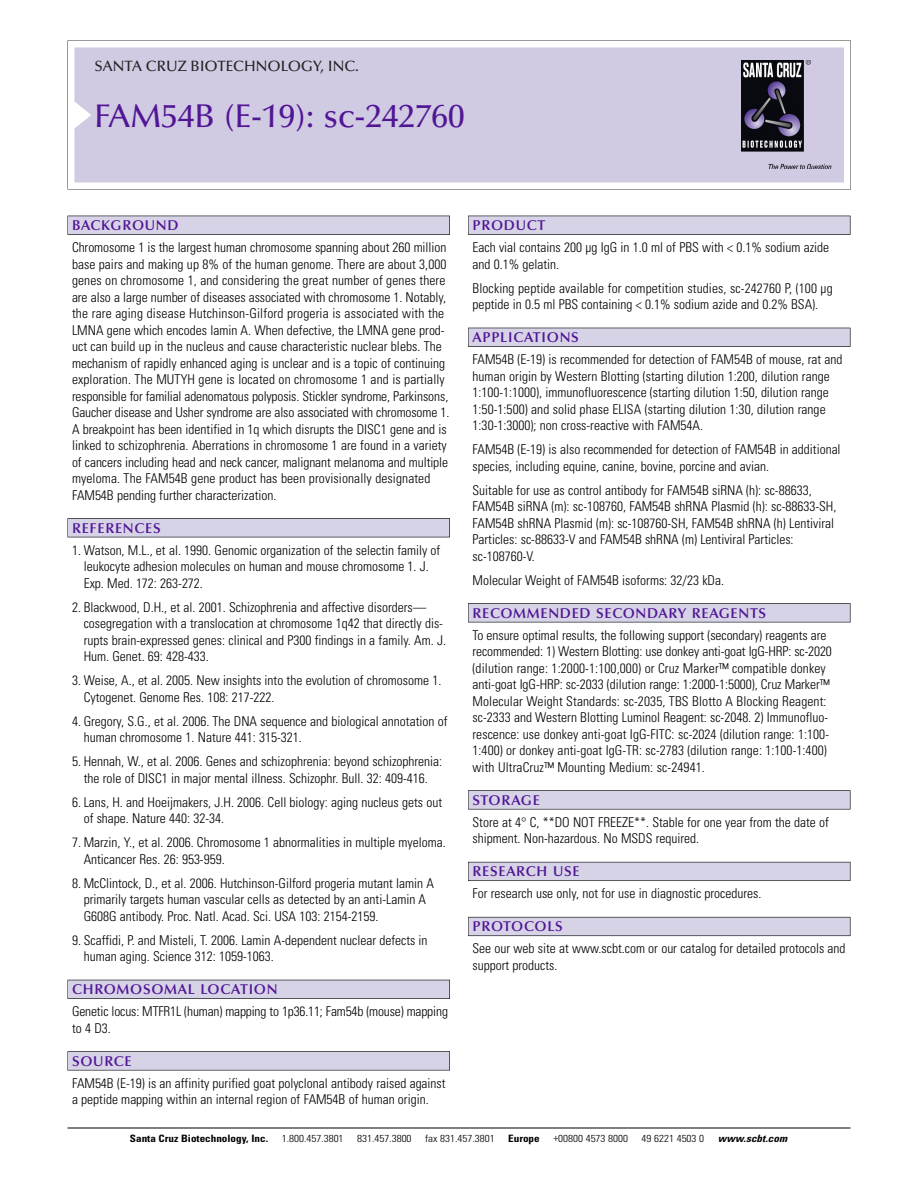
<style>
.page{position:relative;width:918px;height:1188px;background:#fff}
.page>*{position:absolute;margin:0;border:0;box-sizing:border-box;transform-origin:0 0}
.t1{font:500 33px "Optima";color:#511695}
.t2{font:500 15px "Optima";color:#231f20}
.t3{font:600 14.25px "Optima";letter-spacing:.05em;color:#511695}
.t4{font:300 condensed 13.5px/16.5px "Univers";color:#000}
.t5{font:300 condensed 10.2px "Univers";color:#000;scale:1.1 1}
.t6{font:700 condensed 10.2px "Univers";color:#000;scale:1.1 1}
.t7{font:italic 700 condensed 10.2px "Univers";letter-spacing:.005em;color:#000;scale:1.1 1}
</style>
<div class="page">
<svg style="left:68px;top:40px;width:783px;height:149px"></svg>
<div style="left:74px;top:47px;width:770px;height:135px;background:#d1cae3"></div>
<img style="left:741px;top:60px;width:90px;height:108px">
<div style="left:68px;top:216px;width:382px;height:19px;background:#525155"></div>
<div style="left:68px;top:216px;width:381px;height:18px;background:#d7d3e7"></div>
<div style="left:68px;top:518px;width:382px;height:19px;background:#525155"></div>
<div style="left:68px;top:519px;width:381px;height:18px;background:#d7d3e7"></div>
<div style="left:68px;top:980px;width:382px;height:19px;background:#525158"></div>
<div style="left:68px;top:980px;width:381px;height:18px;background:#d7d3e7"></div>
<div style="left:68px;top:1051px;width:382px;height:19px;background:#575759"></div>
<div style="left:68px;top:1052px;width:381px;height:18px;background:#d7d3e7"></div>
<div style="left:468px;top:216px;width:382px;height:19px;background:#525155"></div>
<div style="left:468px;top:216px;width:382px;height:18px;background:#d7d3e7"></div>
<div style="left:468px;top:328px;width:382px;height:19px;background:#515055"></div>
<div style="left:468px;top:328px;width:382px;height:18px;background:#d7d3e7"></div>
<div style="left:468px;top:603px;width:382px;height:19px;background:#545357"></div>
<div style="left:468px;top:604px;width:382px;height:18px;background:#d7d3e7"></div>
<div style="left:468px;top:790px;width:382px;height:19px;background:#575759"></div>
<div style="left:468px;top:791px;width:382px;height:18px;background:#d7d3e7"></div>
<div style="left:468px;top:862px;width:382px;height:19px;background:#5b5a62"></div>
<div style="left:468px;top:862px;width:382px;height:18px;background:#d7d3e7"></div>
<div style="left:468px;top:917px;width:382px;height:19px;background:#66646e"></div>
<div style="left:468px;top:917px;width:382px;height:18px;background:#d7d3e7"></div>
<hr style="left:68px;top:1128px;width:782px;height:1px;background:#000">
<p class="t2" style="left:94px;top:61px;width:266px">SANTA CRUZ BIOTECHNOLOGY, INC.</p>
<h1 class="t1" style="left:94px;top:103px;width:372px">FAM54B (E-19): sc-242760</h1>
<p class="t3" style="left:72px;top:219px;width:108px">BACKGROUND</p>
<p class="t4" style="left:72px;top:240px;width:379px">Chromosome 1 is the largest human chromosome spanning about 260 million base pairs and making up 8% of the human genome. There are about 3,000 genes on chromosome 1, and considering the great number of genes there are also a large number of diseases associated with chromosome 1. Notably, the rare aging disease Hutchinson-Gilford progeria is associated with the LMNA gene which encodes lamin A. When defective, the LMNA gene prod&shy;uct can build up in the nucleus and cause characteristic nuclear blebs. The mechanism of rapidly enhanced aging is unclear and is a topic of continuing exploration. The MUTYH gene is located on chromosome 1 and is partially responsible for familial adenomatous polyposis. Stickler syndrome, Parkinsons, Gaucher disease and Usher syndrome are also associated with chromosome 1.<br>A breakpoint has been identified in 1q which disrupts the DISC1 gene and is linked to schizophrenia. Aberrations in chromosome 1 are found in a variety of cancers including head and neck cancer, malignant melanoma and multiple myeloma. The FAM54B gene product has been provisionally designated FAM54B pending further characterization.</p>
<p class="t3" style="left:72px;top:522px;width:90px">REFERENCES</p>
<p class="t4" style="left:84px;top:543px;width:358px;text-indent:-12px">1. Watson, M.L., et al. 1990. Genomic organization of the selectin family of leukocyte adhesion molecules on human and mouse chromosome 1. J.<br>Exp. Med. 172: 263-272.</p>
<p class="t4" style="left:84px;top:600px;width:364px;text-indent:-12px">2. Blackwood, D.H., et al. 2001. Schizophrenia and affective disorders— cosegregation with a translocation at chromosome 1q42 that directly dis&shy;rupts brain-expressed genes: clinical and P300 findings in a family. Am. J.<br>Hum. Genet. 69: 428-433.</p>
<p class="t4" style="left:84px;top:673px;width:359px;text-indent:-12px">3. Weise, A., et al. 2005. New insights into the evolution of chromosome 1.<br>Cytogenet. Genome Res. 108: 217-222.</p>
<p class="t4" style="left:84px;top:714px;width:365px;text-indent:-12px">4. Gregory, S.G., et al. 2006. The DNA sequence and biological annotation of human chromosome 1. Nature 441: 315-321.</p>
<p class="t4" style="left:72px;top:754px;width:372px;text-align:center">5. Hennah, W., et al. 2006. Genes and schizophrenia: beyond schizophrenia: the role of DISC1 in major mental illness. Schizophr. Bull. 32: 409-416.</p>
<p class="t4" style="left:84px;top:795px;width:360px;text-indent:-12px">6. Lans, H. and Hoeijmakers, J.H. 2006. Cell biology: aging nucleus gets out of shape. Nature 440: 32-34.</p>
<p class="t4" style="left:84px;top:835px;width:364px;text-indent:-12px">7. Marzin, Y., et al. 2006. Chromosome 1 abnormalities in multiple myeloma.<br>Anticancer Res. 26: 953-959.</p>
<p class="t4" style="left:84px;top:876px;width:352px;text-indent:-12px">8. McClintock, D., et al. 2006. Hutchinson-Gilford progeria mutant lamin A primarily targets human vascular cells as detected by an anti-Lamin A<br>G608G antibody. Proc. Natl. Acad. Sci. USA 103: 2154-2159.</p>
<p class="t4" style="left:84px;top:933px;width:345px;text-indent:-12px">9. Scaffidi, P. and Misteli, T. 2006. Lamin A-dependent nuclear defects in human aging. Science 312: 1059-1063.</p>
<p class="t3" style="left:72px;top:984px;width:207px">CHROMOSOMAL LOCATION</p>
<p class="t4" style="left:72px;top:1004px;width:378px">Genetic locus: MTFR1L (human) mapping to 1p36.11; Fam54b (mouse) mapping to 4 D3.</p>
<p class="t3" style="left:72px;top:1055px;width:61px">SOURCE</p>
<p class="t4" style="left:72px;top:1076px;width:375px">FAM54B (E-19) is an affinity purified goat polyclonal antibody raised against a peptide mapping within an internal region of FAM54B of human origin.</p>
<p class="t3" style="left:473px;top:219px;width:74px">PRODUCT</p>
<p class="t4" style="left:473px;top:240px;width:358px">Each vial contains 200 µg IgG in 1.0 ml of PBS with &lt; 0.1% sodium azide and 0.1% gelatin.</p>
<p class="t4" style="left:473px;top:281px;width:362px">Blocking peptide available for competition studies, sc-242760 P, (100 µg peptide in 0.5 ml PBS containing &lt; 0.1% sodium azide and 0.2% BSA).</p>
<p class="t3" style="left:473px;top:332px;width:108px">APPLICATIONS</p>
<p class="t4" style="left:473px;top:352px;width:371px">FAM54B (E-19) is recommended for detection of FAM54B of mouse, rat and human origin by Western Blotting (starting dilution 1:200, dilution range 1:100-1:1000), immunofluorescence (starting dilution 1:50, dilution range 1:50-1:500) and solid phase ELISA (starting dilution 1:30, dilution range 1:30-1:3000); non cross-reactive with FAM54A.</p>
<p class="t4" style="left:473px;top:442px;width:370px">FAM54B (E-19) is also recommended for detection of FAM54B in additional species, including equine, canine, bovine, porcine and avian.</p>
<p class="t4" style="left:473px;top:483px;width:365px">Suitable for use as control antibody for FAM54B siRNA (h): sc-88633, FAM54B siRNA (m): sc-108760, FAM54B shRNA Plasmid (h): sc-88633-SH, FAM54B shRNA Plasmid (m): sc-108760-SH, FAM54B shRNA (h) Lentiviral Particles: sc-88633-V and FAM54B shRNA (m) Lentiviral Particles: sc-108760-V.</p>
<p class="t4" style="left:473px;top:573px;width:253px">Molecular Weight of FAM54B isoforms: 32/23 kDa.</p>
<p class="t3" style="left:473px;top:607px;width:295px">RECOMMENDED SECONDARY REAGENTS</p>
<p class="t4" style="left:473px;top:628px;width:361px">To ensure optimal results, the following support (secondary) reagents are recommended: 1) Western Blotting: use donkey anti-goat IgG-HRP: sc-2020 (dilution range: 1:2000-1:100,000) or Cruz Marker™ compatible donkey anti-goat IgG-HRP: sc-2033 (dilution range: 1:2000-1:5000), Cruz Marker™ Molecular Weight Standards: sc-2035, TBS Blotto A Blocking Reagent: sc-2333 and Western Blotting Luminol Reagent: sc-2048. 2) Immunofluo&shy;rescence: use donkey anti-goat IgG-FITC: sc-2024 (dilution range: 1:100- 1:400) or donkey anti-goat IgG-TR: sc-2783 (dilution range: 1:100-1:400) with UltraCruz™ Mounting Medium: sc-24941.</p>
<p class="t3" style="left:473px;top:794px;width:69px">STORAGE</p>
<p class="t4" style="left:473px;top:815px;width:358px">Store at 4° C, **DO NOT FREEZE**. Stable for one year from the date of shipment. Non-hazardous. No MSDS required.</p>
<p class="t3" style="left:473px;top:866px;width:109px">RESEARCH USE</p>
<p class="t4" style="left:473px;top:886px;width:290px">For research use only, not for use in diagnostic procedures.</p>
<p class="t3" style="left:473px;top:921px;width:92px">PROTOCOLS</p>
<p class="t4" style="left:473px;top:941px;width:375px">See our web site at www.scbt.com or our catalog for detailed protocols and support products.</p>
<p class="t6" style="left:130px;top:1135px;width:127px">Santa Cruz Biotechnology, Inc.</p>
<p class="t5" style="left:282px;top:1135px;width:58px">1.800.457.3801</p>
<p class="t5" style="left:357px;top:1135px;width:51px">831.457.3800</p>
<p class="t5" style="left:425px;top:1135px;width:65px">fax 831.457.3801</p>
<p class="t6" style="left:508px;top:1135px;width:30px">Europe</p>
<p class="t5" style="left:553px;top:1135px;width:69px">+00800 4573 8000</p>
<p class="t5" style="left:642px;top:1135px;width:58px">49 6221 4503 0</p>
<p class="t7" style="left:718px;top:1135px;width:64px">www.scbt.com</p>
</div>
